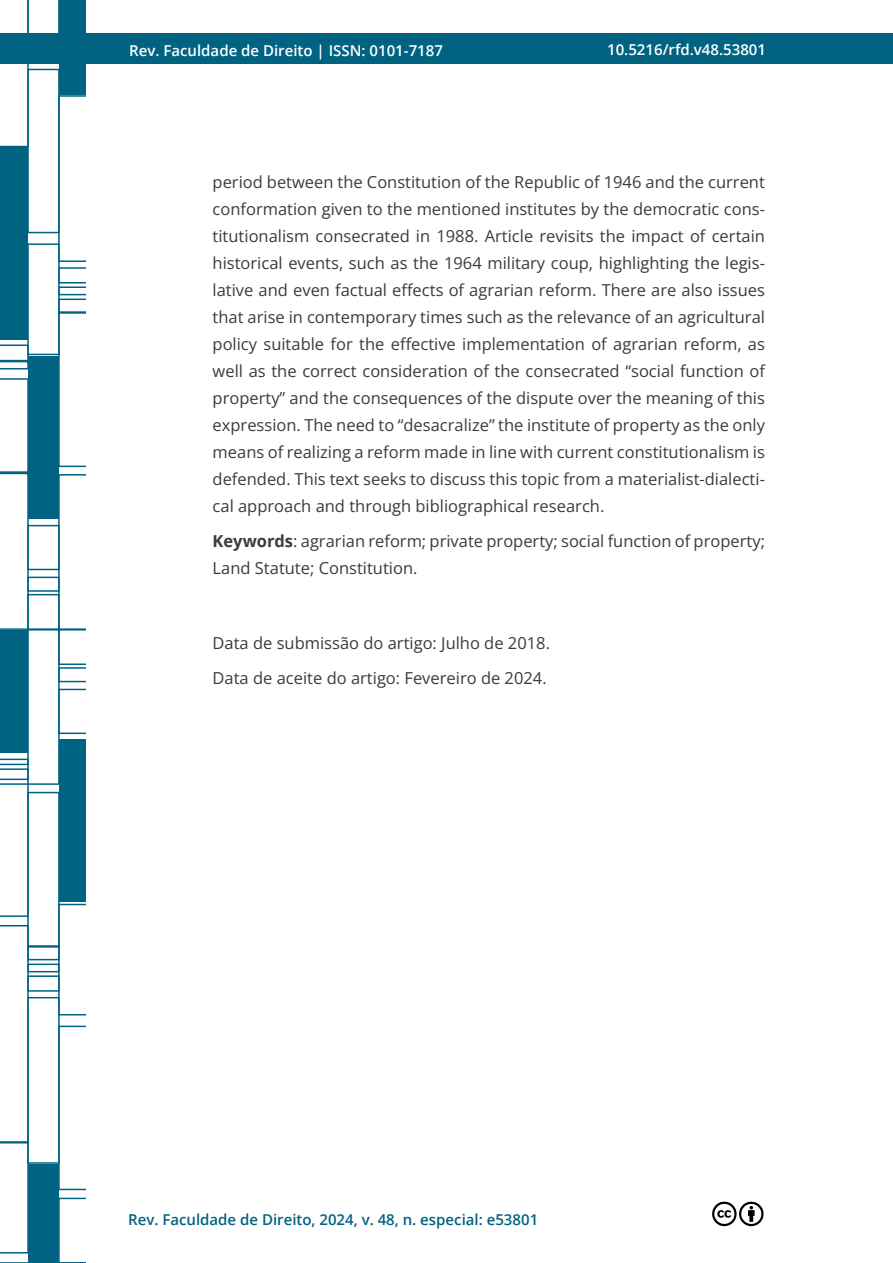
<style>
.page{position:relative;width:893px;height:1263px;background:#fff}
.page>*{position:absolute;margin:0;border:0;box-sizing:border-box;transform-origin:0 0}
.t1{font:16.5px/27px "Open Sans";color:#3c3b3b}
.t2{font:600 15px "Open Sans";color:#fff}
.t3{font:600 15px "Open Sans";color:#006382}
.s1{font-weight:700}
</style>
<div class="page">
<div style="left:0;top:33px;width:893px;height:31px;background:#006381"></div>
<svg style="left:0;top:0;width:85px;height:1263px"></svg>
<svg style="left:712px;top:1201px;width:52px;height:26px"></svg>
<p class="t2" style="left:129px;top:40px;width:315px">Rev. Faculdade de Direito | ISSN: 0101-7187</p>
<p class="t2" style="left:607px;top:39px;width:160px">10.5216/rfd.v48.53801</p>
<p class="t1" style="left:213px;top:168px;width:554px;text-align:justify">period between the Constitution of the Republic of 1946 and the current conformation given to the mentioned institutes by the democratic cons&shy;titutionalism consecrated in 1988. Article revisits the impact of certain historical events, such as the 1964 military coup, highlighting the legis&shy;lative and even factual effects of agrarian reform. There are also issues that arise in contemporary times such as the relevance of an agricultural policy suitable for the effective implementation of agrarian reform, as well as the correct consideration of the consecrated “social function of property” and the consequences of the dispute over the meaning of this expression. The need to “desacralize” the institute of property as the only means of realizing a reform made in line with current constitutionalism is defended. This text seeks to discuss this topic from a materialist-dialecti&shy;cal approach and through bibliographical research.</p>
<p class="t1" style="left:213px;top:527px;width:554px"><span class="s1">Keywords</span>: agrarian reform; private property; social function of property;<br>Land Statute; Constitution.</p>
<p class="t1" style="left:213px;top:624px;width:339px;line-height:35.5px">Data de submissão do artigo: Julho de 2018.<br>Data de aceite do artigo: Fevereiro de 2024.</p>
<p class="t3" style="left:128px;top:1209px;width:412px">Rev. Faculdade de Direito, 2024, v. 48, n. especial: e53801</p>
</div>
